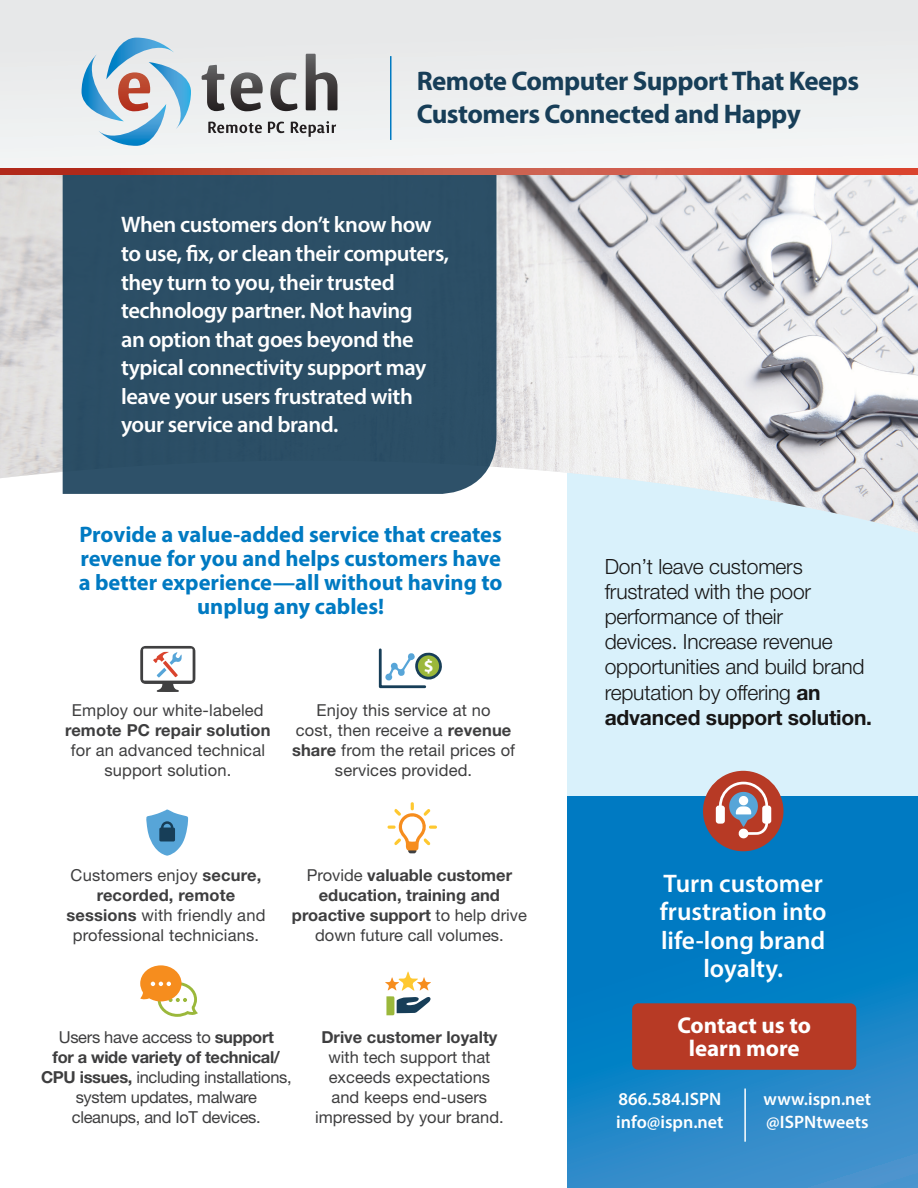
<style>
.page{position:relative;width:918px;height:1188px;background:#fff}
.page>*{position:absolute;margin:0;border:0;box-sizing:border-box;transform-origin:0 0}
.t1{font:700 27px/33px "Myriad Pro";letter-spacing:-.02em;color:#173e58}
.t2{font:600 25.5px/28.5px "Myriad Pro";color:#fff;text-align:center}
.t3{font:700 22.95px/23px "Myriad Pro";color:#fff;text-align:center}
.t4{font:600 22.5px/28.5px "Myriad Pro";letter-spacing:-.02em;color:#fff}
.t5{font:700 22.5px/24px "Myriad Pro";color:#007ac2;text-align:center}
.t6{font:300 21px/25.2px "Helvetica Neue";letter-spacing:-.01em;color:#171616}
.t7{font:600 18px/22.5px "Myriad Pro";color:#fff}
.t8{font:700 17.7px "Myriad Pro";color:#fff}
.t9{font:16.5px/19.8px "Helvetica Neue";letter-spacing:.01em;color:#3e3e3f;text-align:center}
.t10{font:700 16.5px/19.8px "Helvetica Neue";color:#3e3e3f;text-align:center}
.t11{font:16.5px/19.8px "Helvetica Neue";letter-spacing:-.02em;color:#3e3e3f;text-align:center}
.s1{font-weight:700}
.s2{font-weight:400}
</style>
<div class="page">
<div style="left:568px;top:471px;width:350px;height:717px;background:#d9f1fb"></div>
<svg style="left:568px;top:796px;width:350px;height:392px;background:#1181c5"></svg>
<div style="left:0;top:0;width:918px;height:267px;background:#eceded"></div>
<img style="left:0;top:175px;width:918px;height:358px">
<div style="left:63px;top:175px;width:434px;height:320px;background:#2c4f66"></div>
<svg style="left:208px;top:122px;width:54px;height:11px"></svg>
<svg style="left:268px;top:122px;width:16px;height:11px"></svg>
<svg style="left:291px;top:121px;width:45px;height:16px"></svg>
<svg style="left:81px;top:38px;width:110px;height:108px"></svg>
<svg style="left:202px;top:65px;width:23px;height:46px"></svg>
<svg style="left:231px;top:72px;width:32px;height:39px"></svg>
<svg style="left:270px;top:73px;width:28px;height:38px"></svg>
<svg style="left:306px;top:54px;width:32px;height:56px"></svg>
<hr style="left:390px;top:56px;width:2px;height:84px;background:#007ac2">
<svg style="left:140px;top:965px;width:58px;height:52px"></svg>
<svg style="left:385px;top:971px;width:46px;height:44px"></svg>
<svg style="left:146px;top:809px;width:42px;height:47px"></svg>
<svg style="left:408px;top:848px;width:8px;height:5px"></svg>
<svg style="left:388px;top:802px;width:49px;height:48px"></svg>
<svg style="left:140px;top:646px;width:55px;height:46px"></svg>
<svg style="left:378px;top:648px;width:64px;height:41px"></svg>
<div style="left:703px;top:771px;width:80px;height:80px;background:#b73a25;border-radius:50%"></div>
<svg style="left:716px;top:782px;width:55px;height:57px"></svg>
<svg style="left:0;top:169px;width:918px;height:6px;background:#c74c39"></svg>
<hr style="left:744px;top:1089px;width:2px;height:53px;background:#fff">
<div style="left:632px;top:1003px;width:224px;height:67px;background:#b73a25;border-radius:6px"></div>
<h1 class="t1" style="left:417px;top:63px;width:444px">Remote Computer Support That Keeps<br>Customers Connected and Happy</h1>
<p class="t4" style="left:121px;top:210px;width:330px">When customers don’t know how to use, fix, or clean their computers, they turn to you, their trusted technology partner. Not having<br>an option that goes beyond the typical connectivity support may leave your users frustrated with your service and brand.</p>
<h3 class="t5" style="left:79px;top:522px;width:425px">Provide a value-added service that creates revenue for you and helps customers have a better experience—all without having to unplug any cables!</h3>
<p class="t9" style="left:72px;top:700px;width:193px">Employ our white-labeled</p>
<p class="t10" style="left:65px;top:720px;width:207px">remote PC repair solution</p>
<p class="t9" style="left:71px;top:740px;width:196px">for an advanced technical support solution.</p>
<p class="t8" style="left:424px;top:654px;width:11px">$</p>
<p class="t9" style="left:292px;top:700px;width:225px">Enjoy this service at no<br>cost, then receive a <span class="s1">revenue share</span> from the retail prices of services provided.</p>
<p class="t9" style="left:66px;top:865px;width:201px">Customers enjoy <span class="s1">secure, recorded, remote sessions</span> with friendly and professional technicians.</p>
<p class="t10" style="left:292px;top:865px;width:237px"><span class="s2">Provide</span> valuable customer education, training and proactive support <span class="s2">to help drive down future call volumes.</span></p>
<p class="t11" style="left:41px;top:1027px;width:252px">Users have access to <span class="s1">support<br>for a wide variety of technical/<br>CPU issues,</span> including installations, system updates, malware cleanups, and IoT devices.</p>
<p class="t10" style="left:321px;top:1027px;width:177px">Drive customer loyalty</p>
<p class="t9" style="left:315px;top:1047px;width:190px">with tech support that exceeds expectations and keeps end-users impressed by your brand.</p>
<p class="t6" style="left:605px;top:553px;width:269px">Don’t leave customers frustrated with the poor performance of their<br>devices. Increase revenue opportunities and build brand reputation by offering <span class="s1">an advanced support solution.</span></p>
<h2 class="t2" style="left:660px;top:868px;width:168px">Turn customer frustration into life-long brand loyalty.</h2>
<h3 class="t3" style="left:677px;top:1013px;width:135px">Contact us to learn more</h3>
<p class="t7" style="left:616px;top:1087px;width:109px">866.584.ISPN info@ispn.net</p>
<p class="t7" style="left:764px;top:1087px;width:109px">www.ispn.net @ISPNtweets</p>
</div>
